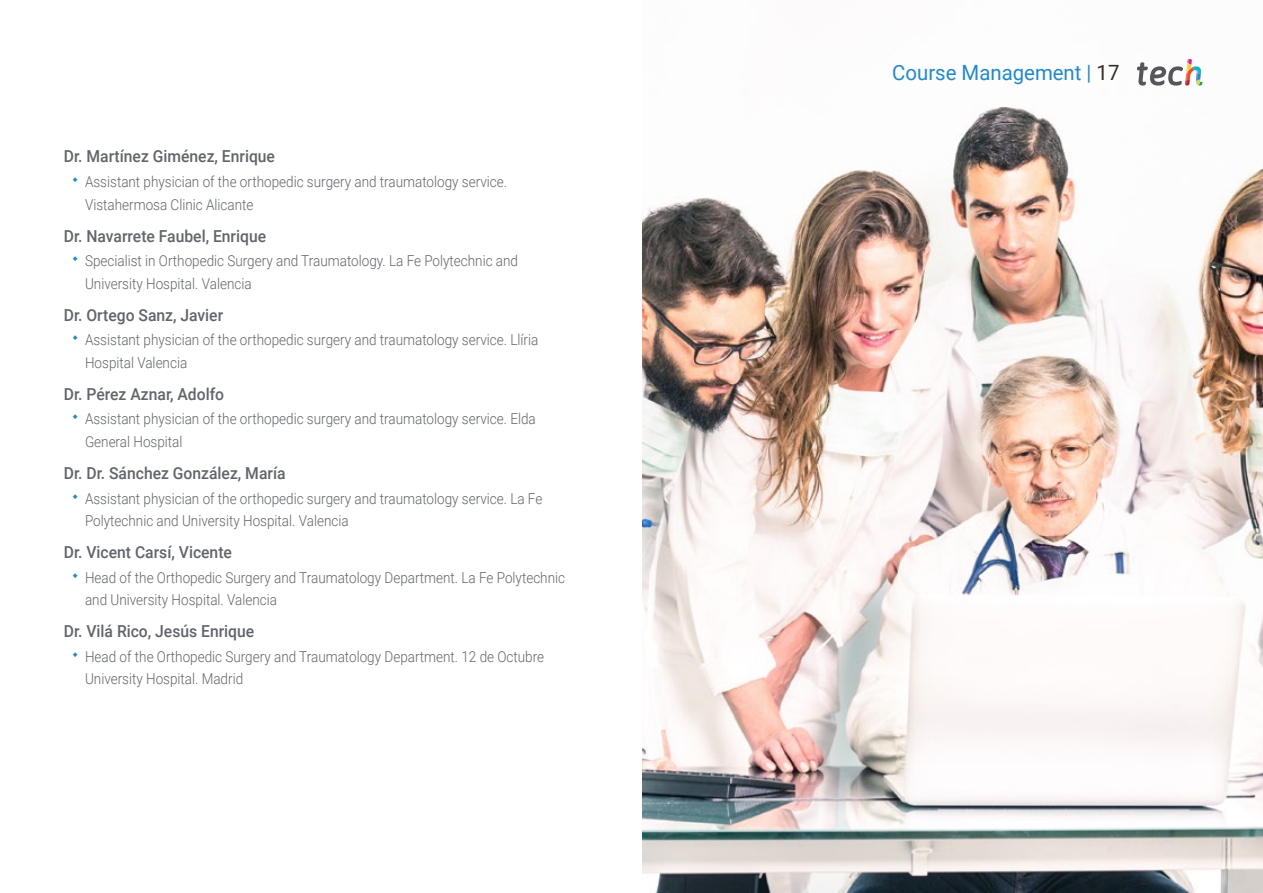
<style>
.page{position:relative;width:1263px;height:893px;background:#fff}
.page>*{position:absolute;margin:0;border:0;box-sizing:border-box;transform-origin:0 0}
.t1{font:21px "Roboto";color:#2488c9}
.t2{font:500 16.5px "Roboto";color:#61646a;scale:.95 1}
.t3{font:300 15px/22.5px "Roboto";color:#61646a;scale:.9 1}
.s1{color:#312e20}
</style>
<div class="page">
<img style="left:642px;top:82px;width:621px;height:811px">
<svg style="left:1137px;top:59px;width:65px;height:27px"></svg>
<p class="t2" style="left:64px;top:145px;width:224px">Dr. Martínez Giménez, Enrique</p>
<p class="t3" style="left:85px;top:170px;width:470px">Assistant physician of the orthopedic surgery and traumatology service.<br>Vistahermosa Clinic Alicante</p>
<p class="t2" style="left:64px;top:224px;width:215px">Dr. Navarrete Faubel, Enrique</p>
<p class="t3" style="left:85px;top:249px;width:483px">Specialist in Orthopedic Surgery and Traumatology. La Fe Polytechnic and<br>University Hospital. Valencia</p>
<p class="t2" style="left:64px;top:303px;width:169px">Dr. Ortego Sanz, Javier</p>
<p class="t3" style="left:85px;top:328px;width:505px">Assistant physician of the orthopedic surgery and traumatology service. Llíria<br>Hospital Valencia</p>
<p class="t2" style="left:64px;top:382px;width:170px">Dr. Pérez Aznar, Adolfo</p>
<p class="t3" style="left:85px;top:407px;width:502px">Assistant physician of the orthopedic surgery and traumatology service. Elda<br>General Hospital</p>
<p class="t2" style="left:64px;top:461px;width:235px">Dr. Dr. Sánchez González, María</p>
<p class="t3" style="left:85px;top:486px;width:510px">Assistant physician of the orthopedic surgery and traumatology service. La Fe<br>Polytechnic and University Hospital. Valencia</p>
<p class="t2" style="left:64px;top:541px;width:179px">Dr. Vicent Carsí, Vicente</p>
<p class="t3" style="left:85px;top:566px;width:535px">Head of the Orthopedic Surgery and Traumatology Department. La Fe Polytechnic and University Hospital. Valencia</p>
<p class="t2" style="left:64px;top:620px;width:202px">Dr. Vilá Rico, Jesús Enrique</p>
<p class="t3" style="left:85px;top:645px;width:512px">Head of the Orthopedic Surgery and Traumatology Department. 12 de Octubre<br>University Hospital. Madrid</p>
<h1 class="t1" style="left:892px;top:57px;width:229px">Course Management | <span class="s1">17</span></h1>
</div>
